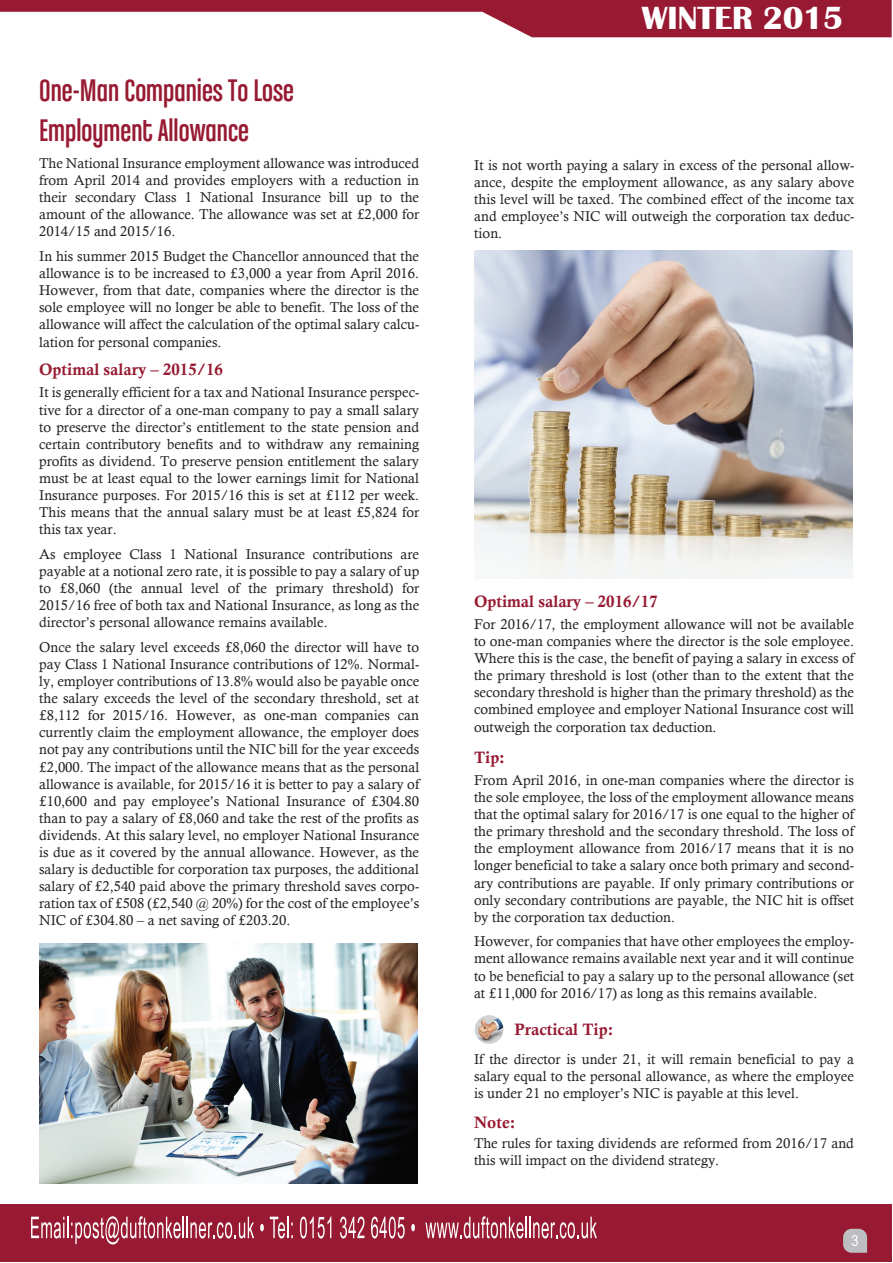
<style>
.page{position:relative;width:893px;height:1263px;background:#fff}
.page>*{position:absolute;margin:0;border:0;box-sizing:border-box;transform-origin:0 0}
.t1{font:33px/39.6px "Chalet Comprime Cologne Eighty";color:#971a32}
.t2{font:700 33px "Britannic";color:#fff}
.t3{font:16.5px "Calis MT Bol";color:#971a32}
.t4{font:14.25px/17.1px "Calisto";color:#231f20;text-align:justify}
</style>
<div class="page">
<svg style="left:0;top:0;width:891px;height:37px"></svg>
<div style="left:0;top:1204px;width:891px;height:57px;background:#971a32"></div>
<svg style="left:843px;top:1229px;width:24px;height:24px"></svg>
<svg style="left:474px;top:1015px;width:30px;height:29px"></svg>
<img style="left:39px;top:944px;width:379px;height:240px">
<img style="left:474px;top:251px;width:378px;height:328px">
<svg style="left:31px;top:1216px;width:223px;height:28px"></svg>
<svg style="left:260px;top:1224px;width:4px;height:7px"></svg>
<svg style="left:270px;top:1217px;width:23px;height:22px"></svg>
<svg style="left:300px;top:1217px;width:31px;height:22px"></svg>
<svg style="left:340px;top:1217px;width:24px;height:22px"></svg>
<svg style="left:371px;top:1217px;width:33px;height:22px"></svg>
<svg style="left:411px;top:1224px;width:4px;height:7px"></svg>
<svg style="left:425px;top:1216px;width:98px;height:23px"></svg>
<hr style="left:525px;top:1217px;width:2px;height:21px;background:#fff">
<svg style="left:529px;top:1217px;width:68px;height:22px"></svg>
<h1 class="t1" style="left:39px;top:73px;width:256px">One-Man Companies To Lose<br>Employment Allowance</h1>
<p class="t4" style="left:39px;top:156px;width:381px">The National Insurance employment allowance was introduced from April 2014 and provides employers with a reduction in their secondary Class 1 National Insurance bill up to the amount of the allowance. The allowance was set at £2,000 for 2014/15 and 2015/16.</p>
<p class="t4" style="left:39px;top:249px;width:381px">In his summer 2015 Budget the Chancellor announced that the allowance is to be increased to £3,000 a year from April 2016.<br>However, from that date, companies where the director is the sole employee will no longer be able to benefit. The loss of the allowance will affect the calculation of the optimal salary calcu&shy;lation for personal companies.</p>
<p class="t3" style="left:39px;top:364px;width:185px">Optimal salary – 2015/16</p>
<p class="t4" style="left:39px;top:385px;width:381px">It is generally efficient for a tax and National Insurance perspec&shy;tive for a director of a one-man company to pay a small salary to preserve the director’s entitlement to the state pension and certain contributory benefits and to withdraw any remaining profits as dividend. To preserve pension entitlement the salary must be at least equal to the lower earnings limit for National Insurance purposes. For 2015/16 this is set at £112 per week.<br>This means that the annual salary must be at least £5,824 for this tax year.</p>
<p class="t4" style="left:39px;top:547px;width:381px">As employee Class 1 National Insurance contributions are payable at a notional zero rate, it is possible to pay a salary of up to £8,060 (the annual level of the primary threshold) for 2015/16 free of both tax and National Insurance, as long as the director’s personal allowance remains available.</p>
<p class="t4" style="left:39px;top:640px;width:381px">Once the salary level exceeds £8,060 the director will have to pay Class 1 National Insurance contributions of 12%. Normal&shy;ly, employer contributions of 13.8% would also be payable once the salary exceeds the level of the secondary threshold, set at £8,112 for 2015/16. However, as one-man companies can currently claim the employment allowance, the employer does not pay any contributions until the NIC bill for the year exceeds £2,000. The impact of the allowance means that as the personal allowance is available, for 2015/16 it is better to pay a salary of £10,600 and pay employee’s National Insurance of £304.80 than to pay a salary of £8,060 and take the rest of the profits as dividends. At this salary level, no employer National Insurance is due as it covered by the annual allowance. However, as the salary is deductible for corporation tax purposes, the additional salary of £2,540 paid above the primary threshold saves corpo&shy;ration tax of £508 (£2,540 @ 20%) for the cost of the employee’s NIC of £304.80 – a net saving of £203.20.</p>
<h1 class="t2" style="left:641px;top:-1px;width:203px">WINTER 2015</h1>
<p class="t4" style="left:474px;top:157px;width:381px">It is not worth paying a salary in excess of the personal allow&shy;ance, despite the employment allowance, as any salary above this level will be taxed. The combined effect of the income tax and employee’s NIC will outweigh the corporation tax deduc&shy;tion.</p>
<p class="t3" style="left:474px;top:595px;width:185px">Optimal salary – 2016/17</p>
<p class="t4" style="left:474px;top:617px;width:381px">For 2016/17, the employment allowance will not be available to one-man companies where the director is the sole employee.<br>Where this is the case, the benefit of paying a salary in excess of the primary threshold is lost (other than to the extent that the secondary threshold is higher than the primary threshold) as the combined employee and employer National Insurance cost will outweigh the corporation tax deduction.</p>
<p class="t3" style="left:474px;top:751px;width:32px">Tip:</p>
<p class="t4" style="left:474px;top:773px;width:381px">From April 2016, in one-man companies where the director is the sole employee, the loss of the employment allowance means that the optimal salary for 2016/17 is one equal to the higher of the primary threshold and the secondary threshold. The loss of the employment allowance from 2016/17 means that it is no longer beneficial to take a salary once both primary and second&shy;ary contributions are payable. If only primary contributions or only secondary contributions are payable, the NIC hit is offset by the corporation tax deduction.</p>
<p class="t4" style="left:474px;top:934px;width:381px">However, for companies that have other employees the employ&shy;ment allowance remains available next year and it will continue to be beneficial to pay a salary up to the personal allowance (set at £11,000 for 2016/17) as long as this remains available.</p>
<p class="t3" style="left:514px;top:1023px;width:100px">Practical Tip:</p>
<p class="t4" style="left:474px;top:1052px;width:381px">If the director is under 21, it will remain beneficial to pay a salary equal to the personal allowance, as where the employee is under 21 no employer’s NIC is payable at this level.</p>
<p class="t3" style="left:474px;top:1116px;width:43px">Note:</p>
<p class="t4" style="left:474px;top:1136px;width:381px">The rules for taxing dividends are reformed from 2016/17 and this will impact on the dividend strategy.</p>
</div>
